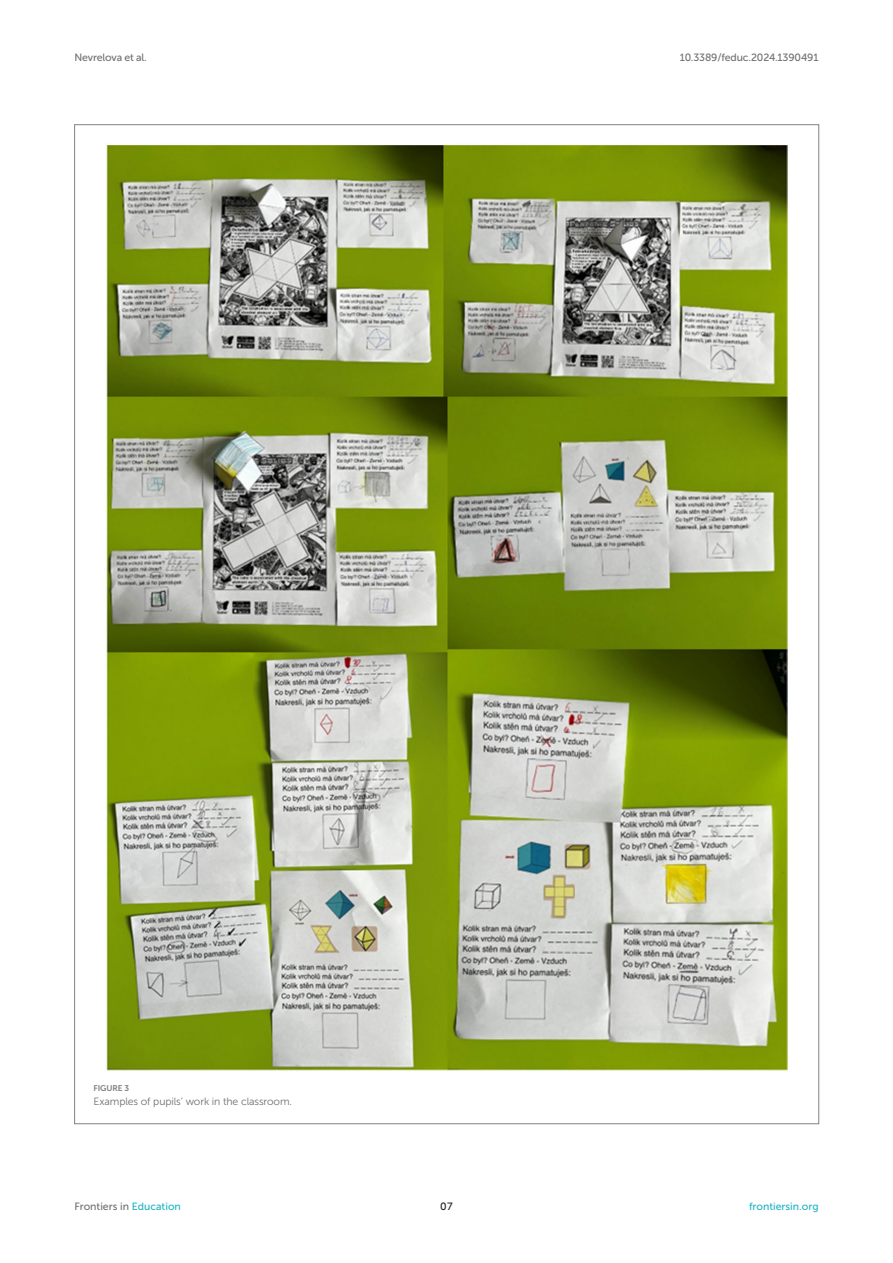
<style>
.page{position:relative;width:893px;height:1263px;background:#fff}
.page>*{position:absolute;margin:0;border:0;box-sizing:border-box;transform-origin:0 0}
.t1{font:10.5px "Museo Sans 500";letter-spacing:-.015em;color:#706f70}
.FIG_LEG{font:10.5px "Museo Sans 300";letter-spacing:-.01em;color:#706f70}
.t2{font:10.5px "Museo Sans 500";color:#1db5c3}
.t3{font:10.5px "Museo Sans 500";color:#1b1c1b}
.FIG_HD{font:8.25px "Museo Sans 700";letter-spacing:-.01em;color:#7e7f7f}
.s1{color:#1db5c3}
</style>
<div class="page">
<img style="left:106px;top:144px;width:683px;height:927px">
<p class="t1" style="left:74px;top:51px;width:74px">Nevrelova et al.</p>
<p class="t1" style="left:680px;top:51px;width:140px">10.3389/feduc.2024.1390491</p>
<p class="FIG_HD" style="left:94px;top:1084px;width:37px">FIGURE 3</p>
<p class="FIG_LEG" style="left:94px;top:1095px;width:200px">Examples of pupils’ work in the classroom.</p>
<p class="t1" style="left:74px;top:1200px;width:108px">Frontiers in <span class="s1">Education</span></p>
<p class="t3" style="left:440px;top:1200px;width:14px">07</p>
<p class="t2" style="left:749px;top:1200px;width:71px">frontiersin.org</p>
</div>
